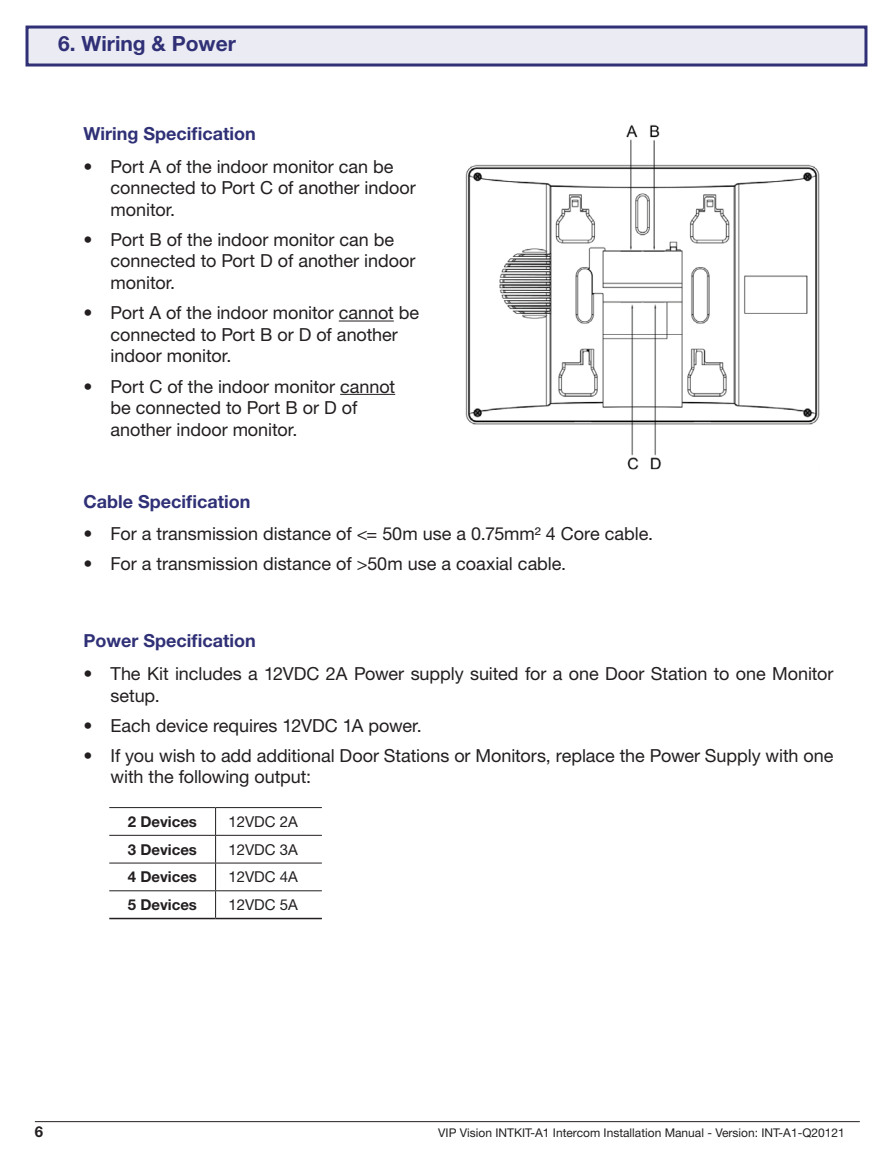
<style>
.page{position:relative;width:893px;height:1170px;background:#fff}
.page>*{position:absolute;margin:0;border:0;box-sizing:border-box;transform-origin:0 0}
.t1{font:700 21px "Helvetica Neue LT Std";color:#303077}
.t2{font:18px/21.6px "Helvetica Neue LT Std";letter-spacing:-.005em;color:#231f20}
.t3{font:700 18px "Helvetica Neue LT Std";color:#303077}
.t4{font:700 15px "Helvetica Neue LT Std";color:#231f20}
.t5{font:15px "Helvetica Neue LT Std";color:#231f20}
.t6{font:12px "Helvetica Neue LT Std";color:#231f20}
</style>
<div class="page">
<hr style="left:35px;top:1121px;width:825px;height:1px;background:#231f20">
<div style="left:27px;top:27px;width:839px;height:38px;background:#ebecf3"></div>
<div style="left:26px;top:26px;width:841px;height:40px;border:3px solid #303077"></div>
<hr style="left:339px;top:320px;width:55px;height:1px;background:#231f20">
<hr style="left:340px;top:394px;width:55px;height:1px;background:#231f20">
<img style="left:465px;top:124px;width:355px;height:346px">
<hr style="left:109px;top:917px;width:107px;height:2px;background:#231f20">
<hr style="left:216px;top:917px;width:106px;height:2px;background:#231f20">
<hr style="left:109px;top:862px;width:107px;height:1px;background:#231f20">
<hr style="left:216px;top:862px;width:106px;height:1px;background:#231f20">
<hr style="left:109px;top:890px;width:107px;height:1px;background:#231f20">
<hr style="left:216px;top:890px;width:106px;height:1px;background:#231f20">
<hr style="left:109px;top:807px;width:107px;height:1px;background:#231f20">
<hr style="left:216px;top:807px;width:106px;height:1px;background:#231f20">
<hr style="left:109px;top:834px;width:107px;height:1px;background:#231f20">
<hr style="left:216px;top:834px;width:106px;height:1px;background:#231f20">
<svg style="left:215px;top:807px;width:1px;height:110px"></svg>
<p class="t1" style="left:58px;top:30px;width:179px">6. Wiring &amp; Power</p>
<p class="t3" style="left:84px;top:122px;width:174px">Wiring Specification</p>
<p class="t2" style="left:111px;top:155px;width:307px;text-indent:-27px">• Port A of the indoor monitor can be connected to Port C of another indoor monitor.</p>
<p class="t2" style="left:111px;top:228px;width:306px;text-indent:-27px">• Port B of the indoor monitor can be connected to Port D of another indoor monitor.</p>
<p class="t2" style="left:111px;top:302px;width:310px;text-indent:-27px">• Port A of the indoor monitor cannot be connected to Port B or D of another indoor monitor.</p>
<p class="t2" style="left:111px;top:375px;width:286px;text-indent:-27px">• Port C of the indoor monitor cannot be connected to Port B or D of another indoor monitor.</p>
<p class="t3" style="left:84px;top:490px;width:168px">Cable Specification</p>
<p class="t2" style="left:84px;top:523px;width:571px">• For a transmission distance of &lt;= 50m use a 0.75mm² 4 Core cable.</p>
<p class="t2" style="left:84px;top:553px;width:484px">• For a transmission distance of &gt;50m use a coaxial cable.</p>
<p class="t3" style="left:84px;top:629px;width:174px">Power Specification</p>
<p class="t2" style="left:111px;top:662px;width:724px;text-indent:-27px">• The Kit includes a 12VDC 2A Power supply suited for a one Door Station to one Monitor setup.</p>
<p class="t2" style="left:84px;top:714px;width:340px">• Each device requires 12VDC 1A power.</p>
<p class="t2" style="left:111px;top:744px;width:724px;text-indent:-27px">• If you wish to add additional Door Stations or Monitors, replace the Power Supply with one with the following output:</p>
<p class="t4" style="left:128px;top:812px;width:71px">2 Devices</p>
<p class="t5" style="left:228px;top:812px;width:71px">12VDC 2A</p>
<p class="t4" style="left:128px;top:839px;width:71px">3 Devices</p>
<p class="t5" style="left:228px;top:840px;width:71px">12VDC 3A</p>
<p class="t4" style="left:128px;top:867px;width:71px">4 Devices</p>
<p class="t5" style="left:228px;top:867px;width:71px">12VDC 4A</p>
<p class="t4" style="left:128px;top:895px;width:71px">5 Devices</p>
<p class="t5" style="left:228px;top:895px;width:71px">12VDC 5A</p>
<p class="t4" style="left:35px;top:1122px;width:10px">6</p>
<p class="t6" style="left:438px;top:1125px;width:408px">VIP Vision INTKIT-A1 Intercom Installation Manual - Version: INT-A1-Q20121</p>
</div>
